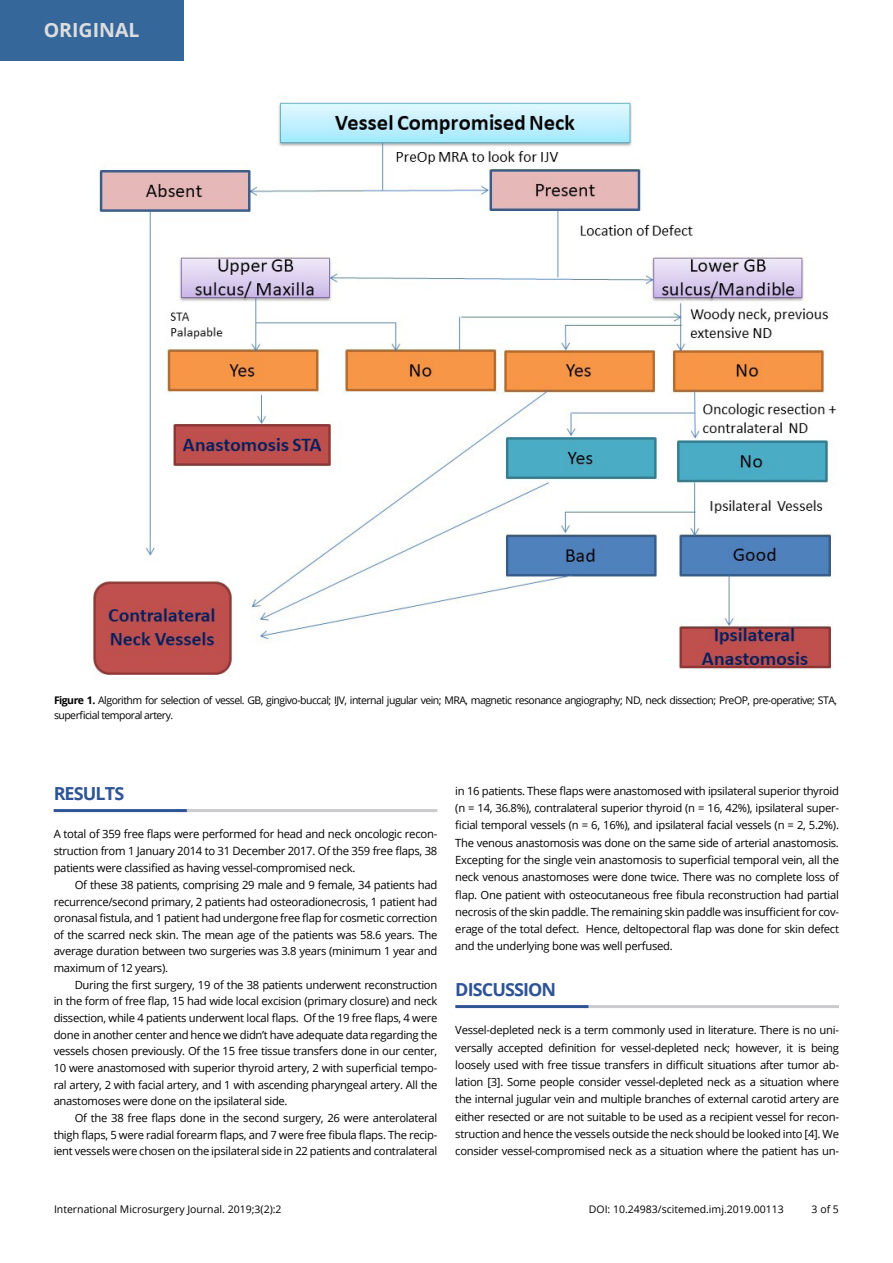
<style>
.page{position:relative;width:893px;height:1263px;background:#fff}
.page>*{position:absolute;margin:0;border:0;box-sizing:border-box;transform-origin:0 0}
.t1{font:700 19.5px "Open Sans";color:#dcddde}
.t2{font:700 18px "Open Sans";letter-spacing:-.05em;color:#2f5496}
.t3{font:11.4px/17px "Open Sans";letter-spacing:-.025em;color:#000;text-align:justify}
.t4{font:11.25px/17.2px "Open Sans";letter-spacing:-.025em;color:#000;text-align:justify}
.t5{font:10.5px/15px "Open Sans";letter-spacing:-.05em;color:#000}
.t6{font:10.5px "Open Sans";color:#000}
.s1{font-weight:700}
.s2{font-size:11.25px}
</style>
<div class="page">
<hr style="left:181px;top:809px;width:256px;height:3px;background:#cbcbcd">
<hr style="left:54px;top:809px;width:133px;height:3px;background:#2f5496">
<hr style="left:583px;top:1005px;width:256px;height:3px;background:#cbcbcd">
<hr style="left:455px;top:1005px;width:133px;height:3px;background:#2f5496">
<img style="left:93px;top:96px;width:743px;height:580px">
<div style="left:0;top:0;width:183px;height:61px;background:#36679a"></div>
<h1 class="t1" style="left:44px;top:16px;width:97px">ORIGINAL</h1>
<p class="t5" style="left:54px;top:692px;width:785px"><span class="s1">Figure 1.</span> Algorithm for selection of vessel. GB, gingivo-buccal; IJV, internal jugular vein; MRA, magnetic resonance angiography; ND, neck dissection; PreOP, pre-operative; STA, superficial temporal artery.</p>
<h2 class="t2" style="left:54px;top:781px;width:72px">RESULTS</h2>
<p class="t3" style="left:54px;top:825px;width:385px">A total of 359 free flaps were performed for head and neck oncologic recon&shy;struction from 1 January 2014 to 31 December 2017. Of the 359 free flaps, 38 patients were classified as having vessel-compromised neck.</p>
<p class="t3" style="left:54px;top:876px;width:385px;text-align:right">Of these 38 patients, comprising 29 male and 9 female, 34 patients had recurrence/second primary, 2 patients had osteoradionecrosis, 1 patient <span class="s2">had</span></p>
<p class="t4" style="left:54px;top:909px;width:385px;line-height:16.6px">oronasal fistula, and 1 patient had undergone free flap for cosmetic correction of the scarred neck skin. The mean age of the patients was 58.6 years. The average duration between two surgeries was 3.8 years (minimum 1 year and maximum of 12 years).</p>
<p class="t4" style="left:54px;top:976px;width:385px;line-height:16.6px;text-indent:21px">During the first surgery, 19 of the 38 patients underwent reconstruction in the form of free flap, 15 had wide local excision (primary closure) and neck dissection, while 4 patients underwent local flaps. Of the 19 free flaps, 4 were done in another center and hence we didn’t have adequate data regarding the vessels chosen previously. Of the 15 free tissue transfers done in our center, 10 were anastomosed with superior thyroid artery, 2 with superficial tempo&shy;ral artery, 2 with facial artery, and 1 with ascending pharyngeal artery. All the anastomoses were done on the ipsilateral side.</p>
<p class="t4" style="left:54px;top:1109px;width:385px;line-height:16.6px;text-indent:21px">Of the 38 free flaps done in the second surgery, 26 were anterolateral thigh flaps, 5 were radial forearm flaps, and 7 were free fibula flaps. The recip&shy;ient vessels were chosen on the ipsilateral side in 22 patients and contralateral</p>
<p class="t4" style="left:455px;top:782px;width:385px">in 16 patients. These flaps were anastomosed with ipsilateral superior thyroid (n = 14, 36.8%), contralateral superior thyroid (n = 16, 42%), ipsilateral super&shy;ficial temporal vessels (n = 6, 16%), and ipsilateral facial vessels (n = 2, 5.2%).<br>The venous anastomosis was done on the same side of arterial anastomosis.<br>Excepting for the single vein anastomosis to superficial temporal vein, all the neck venous anastomoses were done twice. There was no complete loss of flap. One patient with osteocutaneous free fibula reconstruction had partial necrosis of the skin paddle. The remaining skin paddle was insufficient for cov&shy;erage of the total defect. Hence, deltopectoral flap was done for skin defect and the underlying bone was well perfused.</p>
<h2 class="t2" style="left:455px;top:977px;width:102px">DISCUSSION</h2>
<p class="t4" style="left:455px;top:1021px;width:385px">Vessel-depleted neck is a term commonly used in literature. There is no uni&shy;versally accepted definition for vessel-depleted neck; however, it is being loosely used with free tissue transfers in difficult situations after tumor ab&shy;lation [3]. Some people consider vessel-depleted neck as a situation where the internal jugular vein and multiple branches of external carotid artery are either resected or are not suitable to be used as a recipient vessel for recon&shy;struction and hence the vessels outside the neck should be looked into [4]. We consider vessel-compromised neck as a situation where the patient has un-</p>
<p class="t6" style="left:54px;top:1201px;width:229px">International Microsurgery Journal. 2019;3(2):2</p>
<p class="t6" style="left:589px;top:1201px;width:196px">DOI: 10.24983/scitemed.imj.2019.00113</p>
<p class="t5" style="left:812px;top:1201px;width:29px">3 of 5</p>
</div>
